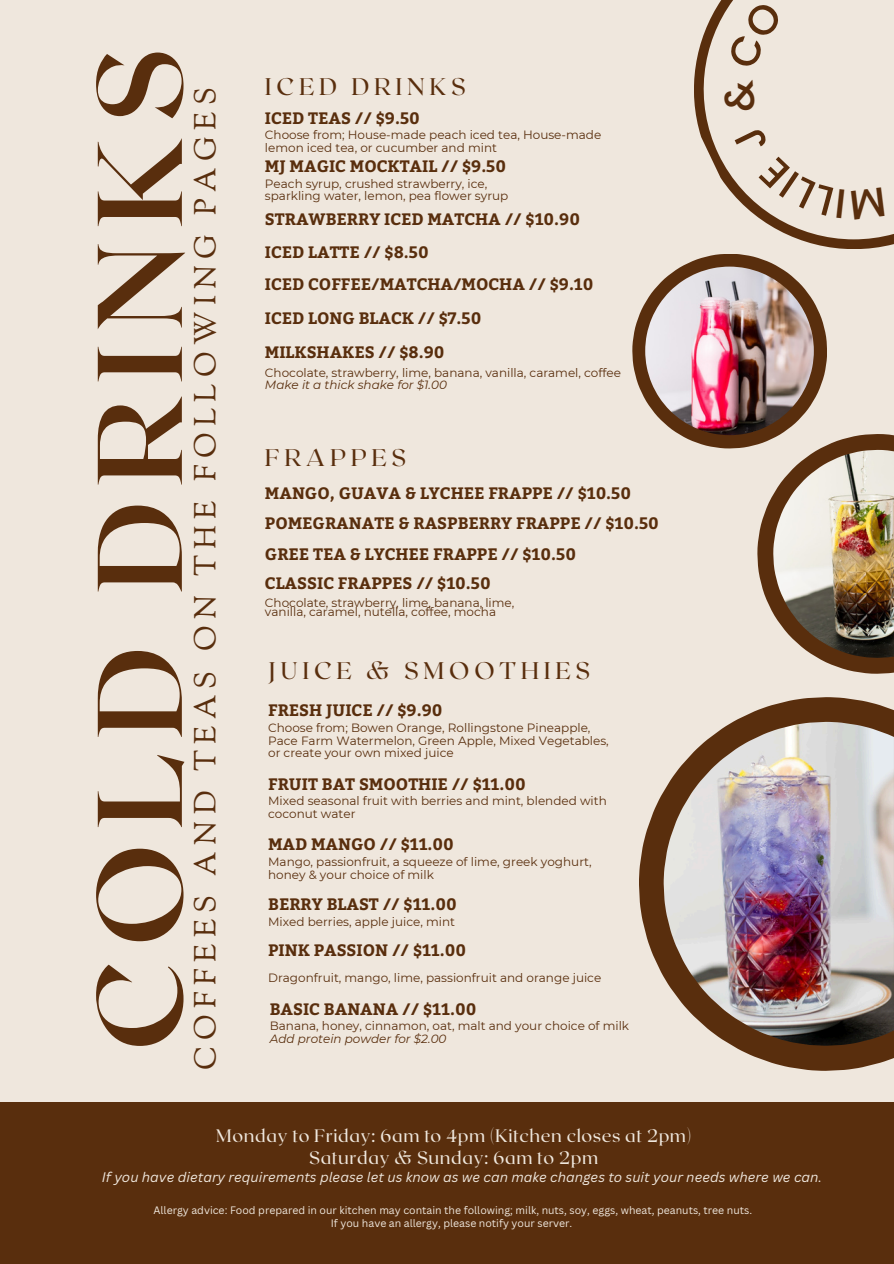
<style>
.page{position:relative;width:894px;height:1264px;background:#fff}
.page>*{position:absolute;margin:0;border:0;box-sizing:border-box;transform-origin:0 0}
.t1{font:700 120px "Roxborough CF";letter-spacing:.12em;color:#592e0d}
.t2{font:30px "Sorts Mill Goudy";letter-spacing:.215em;color:#592e0d}
.t3{font:24px "Roxborough CF";letter-spacing:.2em;color:#592e0d}
.t4{font:18px/21.3px "Roxborough CF";letter-spacing:.035em;color:#efe7dd;text-align:center}
.t5{font:700 16.5px/33.2px "Bitter";color:#592e0d}
.t6{font:italic 13.5px "Canva Sans";color:#efe7dd}
.t7{font:12px/12.3px "Montserrat";color:#592e0d}
.t8{font:10.5px/13.5px "Canva Sans";color:#efe7dd;text-align:center}
.s1{font-style:italic}
</style>
<div class="page">
<div style="left:0;top:0;width:893px;height:1263px;background:#efe7dd"></div>
<div style="left:0;top:1102px;width:893px;height:161px;background:#592e0d"></div>
<svg style="left:639px;top:697px;width:254px;height:373px"></svg>
<svg style="left:694px;top:0;width:199px;height:249px"></svg>
<img style="left:663px;top:722px;width:230px;height:323px">
<svg style="left:632px;top:254px;width:194px;height:194px"></svg>
<img style="left:645px;top:266px;width:168px;height:169px">
<svg style="left:757px;top:434px;width:136px;height:239px"></svg>
<img style="left:773px;top:450px;width:120px;height:207px">
<svg style="left:850px;top:187px;width:34px;height:33px"></svg>
<svg style="left:734px;top:128px;width:110px;height:90px"></svg>
<svg style="left:722px;top:80px;width:32px;height:32px"></svg>
<svg style="left:726px;top:0;width:57px;height:70px"></svg>
<h6 class="t1" style="left:62px;top:1051px;width:1005px;rotate:-90deg">COLD DRINKS</h6>
<h6 class="t2" style="left:187px;top:1070px;width:984px;rotate:-90deg">COFFEES AND TEAS ON THE FOLLOWING PAGES</h6>
<h3 class="t3" style="left:265px;top:71px;width:202px">ICED DRINKS</h3>
<p class="t5" style="left:265px;top:100px;width:156px">ICED TEAS // $9.50</p>
<p class="t7" style="left:265px;top:129px;width:338px">Choose from; House-made peach iced tea, House-made lemon iced tea, or cucumber and mint</p>
<p class="t5" style="left:265px;top:149px;width:243px">MJ MAGIC MOCKTAIL // $9.50</p>
<p class="t7" style="left:265px;top:177px;width:245px">Peach syrup, crushed strawberry, ice, sparkling water, lemon, pea flower syrup</p>
<p class="t5" style="left:265px;top:202px;width:330px">STRAWBERRY ICED MATCHA // $10.90<br>ICED LATTE // $8.50<br>ICED COFFEE/MATCHA/MOCHA // $9.10<br>ICED LONG BLACK // $7.50<br>MILKSHAKES // $8.90</p>
<p class="t7" style="left:265px;top:366px;width:357px">Chocolate, strawberry, lime, banana, vanilla, caramel, coffee<br><span class="s1">Make it a thick shake for $1.00</span></p>
<p class="t3" style="left:265px;top:441px;width:143px">FRAPPES</p>
<p class="t5" style="left:265px;top:477px;width:395px;line-height:30px">MANGO, GUAVA &amp; LYCHEE FRAPPE // $10.50<br>POMEGRANATE &amp; RASPBERRY FRAPPE // $10.50<br>GREE TEA &amp; LYCHEE FRAPPE // $10.50<br>CLASSIC FRAPPES // $10.50</p>
<p class="t7" style="left:265px;top:596px;width:251px">Chocolate, strawberry, lime, banana, lime,</p>
<p class="t7" style="left:265px;top:606px;width:232px">vanilla, caramel, nutella, coffee, mocha</p>
<h6 class="t3" style="left:268px;top:655px;width:323px">JUICE &amp; SMOOTHIES</h6>
<p class="t5" style="left:268px;top:693px;width:176px">FRESH JUICE // $9.90</p>
<p class="t7" style="left:268px;top:721px;width:342px">Choose from; Bowen Orange, Rollingstone Pineapple,<br>Pace Farm Watermelon, Green Apple, Mixed Vegetables, or create your own mixed juice</p>
<p class="t5" style="left:268px;top:766px;width:259px">FRUIT BAT SMOOTHIE // $11.00</p>
<p class="t7" style="left:268px;top:795px;width:340px">Mixed seasonal fruit with berries and mint, blended with coconut water</p>
<p class="t5" style="left:268px;top:827px;width:187px">MAD MANGO // $11.00</p>
<p class="t7" style="left:268px;top:855px;width:325px">Mango, passionfruit, a squeeze of lime, greek yoghurt, honey &amp; your choice of milk</p>
<p class="t5" style="left:268px;top:886px;width:190px">BERRY BLAST // $11.00</p>
<p class="t7" style="left:268px;top:915px;width:188px">Mixed berries, apple juice, mint</p>
<p class="t5" style="left:268px;top:932px;width:199px">PINK PASSION // $11.00</p>
<p class="t7" style="left:268px;top:971px;width:334px">Dragonfruit, mango, lime, passionfruit and orange juice</p>
<p class="t5" style="left:270px;top:991px;width:208px">BASIC BANANA // $11.00</p>
<p class="t7" style="left:270px;top:1019px;width:361px">Banana, honey, cinnamon, oat, malt and your choice of milk<br><span class="s1">Add protein powder for $2.00</span></p>
<p class="t4" style="left:216px;top:1124px;width:476px">Monday to Friday: 6am to 4pm (Kitchen closes at 2pm)<br>Saturday &amp; Sunday: 6am to 2pm</p>
<p class="t6" style="left:102px;top:1167px;width:721px">If you have dietary requirements please let us know as we can make changes to suit your needs where we can.</p>
<h6 class="t8" style="left:153px;top:1202px;width:600px">Allergy advice: Food prepared in our kitchen may contain the following; milk, nuts, soy, eggs, wheat, peanuts, tree nuts.<br>If you have an allergy, please notify your server.</h6>
</div>
